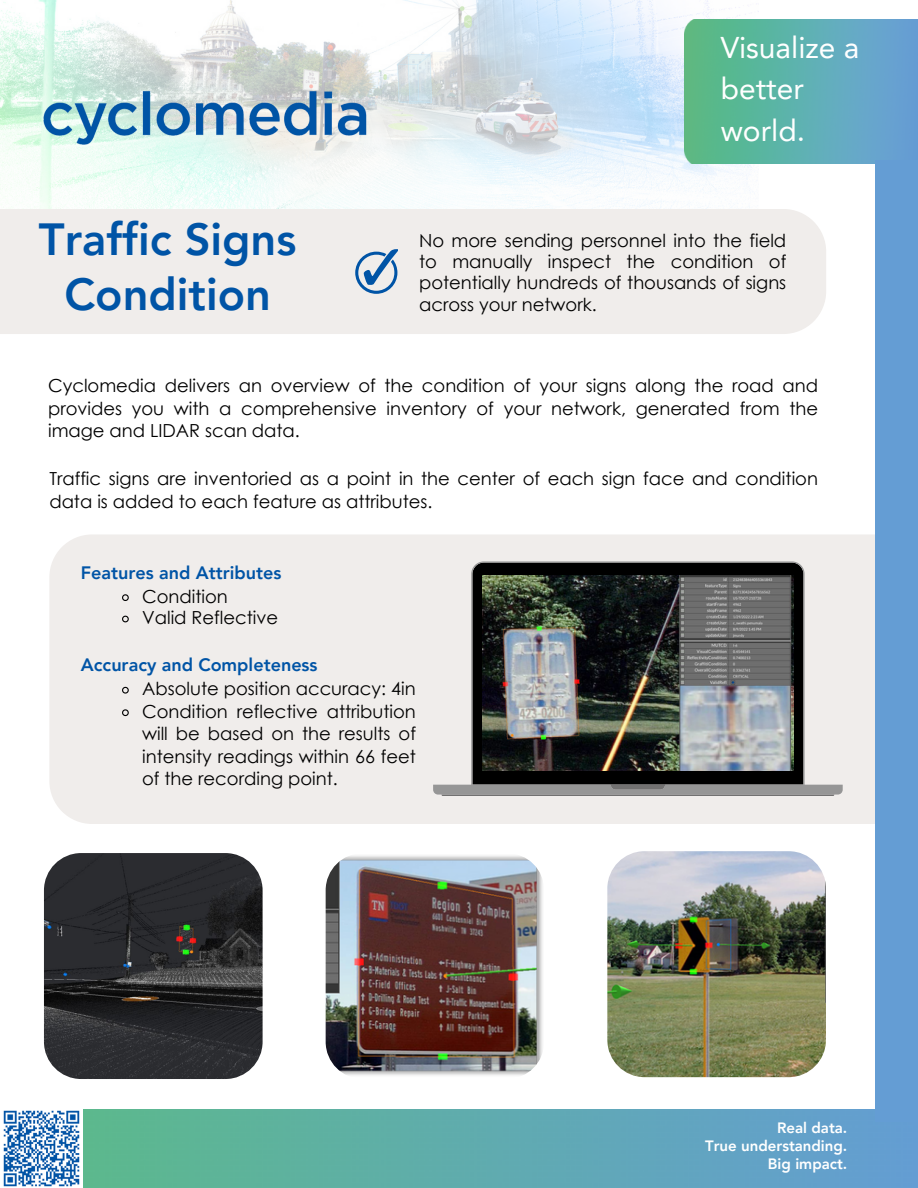
<style>
.page{position:relative;width:918px;height:1188px;background:#fff}
.page>*{position:absolute;margin:0;border:0;box-sizing:border-box;transform-origin:0 0}
.t1{font:800 45px/55.2px "Avenir LT Pro";color:#0054a6;text-align:center}
.t2{font:30px/41.7px "Avenir LT Pro";color:#fff}
.t3{font:18px/22.5px "Century Gothic";color:#000;text-align:justify}
.t4{font:800 18px "Avenir LT Pro";color:#0054a6}
.t5{font:800 15px/18px "Avenir LT Pro";color:#fff;text-align:right}
</style>
<div class="page">
<img style="left:0;top:0;width:758px;height:209px">
<img style="left:44px;top:92px;width:323px;height:53px">
<svg style="left:701px;top:1109px;width:16px;height:1px"></svg>
<div style="left:49px;top:534px;width:827px;height:290px;background:#f0edeb"></div>
<svg style="left:433px;top:561px;width:409px;height:234px;background:#8b8a88"></svg>
<svg style="left:442px;top:785px;width:392px;height:11px;background:#919191"></svg>
<img style="left:483px;top:576px;width:310px;height:194px">
<div style="left:0;top:209px;width:826px;height:125px;background:#f0edeb"></div>
<svg style="left:355px;top:249px;width:43px;height:45px;background:#9eb8d3"></svg>
<img style="left:44px;top:853px;width:219px;height:226px;border-radius:37px">
<svg style="left:121px;top:686px;width:9px;height:8px"></svg>
<svg style="left:121px;top:709px;width:9px;height:8px"></svg>
<svg style="left:121px;top:593px;width:9px;height:9px"></svg>
<svg style="left:121px;top:615px;width:9px;height:8px"></svg>
<img style="left:326px;top:853px;width:218px;height:226px;border-radius:37px">
<img style="left:607px;top:851px;width:219px;height:226px;border-radius:37px">
<img style="left:83px;top:1110px;width:835px;height:78px">
<img style="left:3px;top:1110px;width:77px;height:77px">
<img style="left:685px;top:20px;width:233px;height:144px">
<div style="left:876px;top:160px;width:42px;height:962px;background:#649dd4"></div>
<h3 class="t1" style="left:39px;top:216px;width:259px">Traffic Signs<br>Condition</h3>
<p class="t2" style="left:721px;top:29px;width:140px">Visualize a better world.</p>
<p class="t3" style="left:419px;top:229px;width:369px;line-height:21.3px">No more sending personnel into the field to manually inspect the condition of potentially hundreds of thousands of signs across your network.</p>
<p class="t3" style="left:48px;top:374px;width:771px">Cyclomedia delivers an overview of the condition of your signs along the road and provides you with a comprehensive inventory of your network, generated from the image and LIDAR scan data.</p>
<h4 class="t3" style="left:49px;top:467px;width:770px">Traffic signs are inventoried as a point in the center of each sign face and condition data is added to each feature as attributes.</h4>
<h4 class="t4" style="left:81px;top:565px;width:202px">Features and Attributes</h4>
<h3 class="t3" style="left:142px;top:584px;width:87px">Condition</h3>
<p class="t3" style="left:142px;top:606px;width:137px">Valid Reflective</p>
<h1 class="t4" style="left:81px;top:657px;width:238px">Accuracy and Completeness</h1>
<p class="t3" style="left:142px;top:677px;width:275px">Absolute position accuracy: 4in</p>
<h4 class="t3" style="left:142px;top:699px;width:275px">Condition reflective attribution will be based on the results of intensity readings within 66 feet of the recording point.</h4>
<p class="t5" style="left:705px;top:1120px;width:144px">Real data.<br>True understanding.<br>Big impact.</p>
</div>
